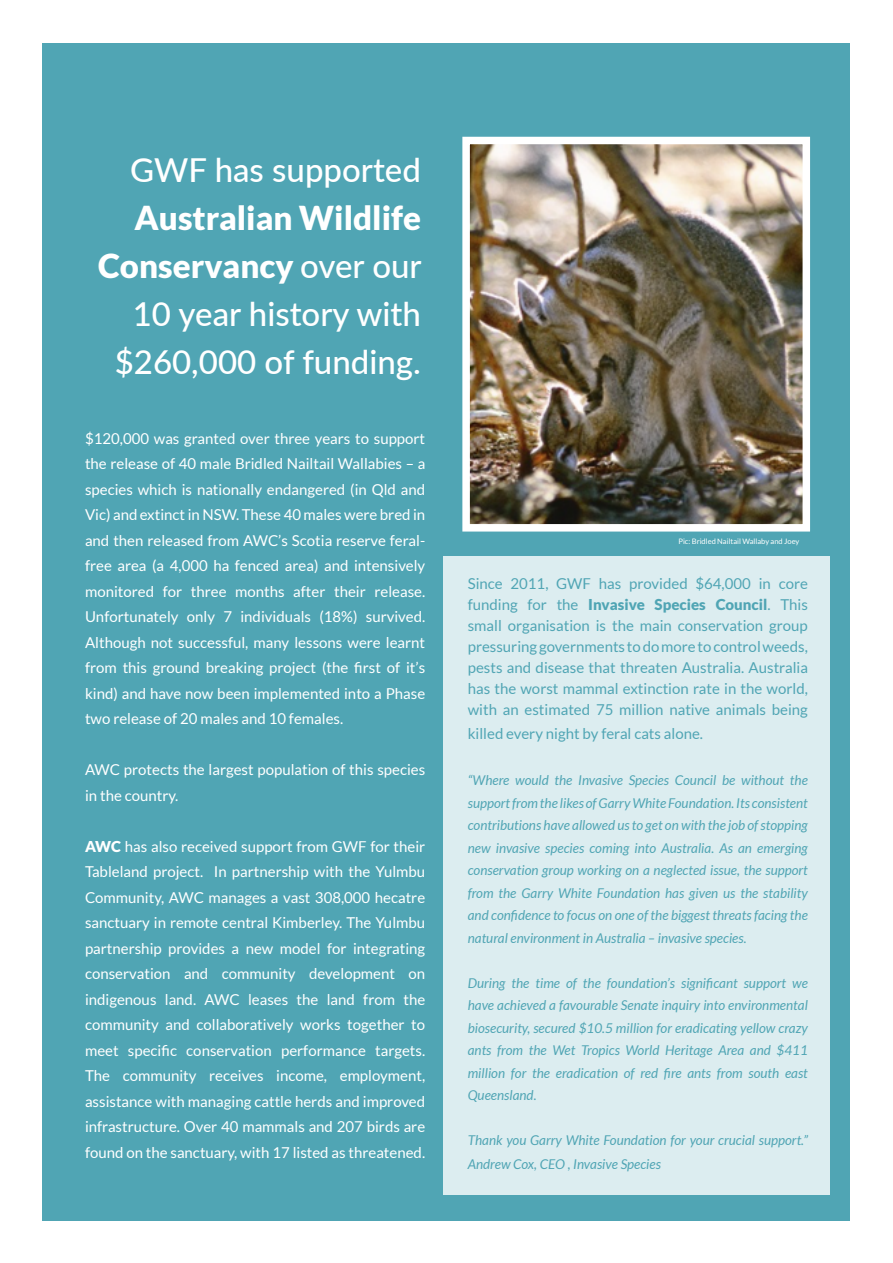
<style>
.page{position:relative;width:893px;height:1263px;background:#fff}
.page>*{position:absolute;margin:0;border:0;box-sizing:border-box;transform-origin:0 0}
.t1{font:500 33px/48px "Lato";color:#fff;text-align:right}
.t2{font:15px/25.5px "Lato";color:#fff;text-align:justify}
.t3{font:15px/21px "Lato";color:#50a5b4;text-align:justify}
.t4{font:italic 13.5px/22.5px "Lato";color:#50a5b4;text-align:justify}
.t5{font:7.5px "Lato";color:#fff}
.s1{font-weight:900}
</style>
<div class="page">
<div style="left:43px;top:43px;width:807px;height:1177px;background:#50a5b4"></div>
<div style="left:443px;top:556px;width:387px;height:638px;background:#dcedf0"></div>
<img style="left:471px;top:146px;width:330px;height:376px">
<div style="left:462px;top:137px;width:348px;height:394px;border:8px solid #fff"></div>
<p class="t1" style="left:98px;top:144px;width:325px">GWF has supported<br><span class="s1">Australian Wildlife<br>Conservancy</span> over our<br>10 year history with $260,000 of funding.</p>
<p class="t2" style="left:85px;top:425px;width:342px">$120,000 was granted over three years to support the release of 40 male Bridled Nailtail Wallabies – a species which is nationally endangered (in Qld and Vic) and extinct in NSW. These 40 males were bred in and then released from AWC’s Scotia reserve feral&shy;free area (a 4,000 ha fenced area) and intensively monitored for three months after their release.<br>Unfortunately only 7 individuals (18%) survived.<br>Although not successful, many lessons were learnt from this ground breaking project (the first of it’s kind) and have now been implemented into a Phase two release of 20 males and 10 females.</p>
<p class="t2" style="left:85px;top:757px;width:342px">AWC protects the largest population of this species in the country.</p>
<p class="t2" style="left:85px;top:833px;width:342px"><span class="s1">AWC</span> has also received support from GWF for their Tableland project. In partnership with the Yulmbu Community, AWC manages a vast 308,000 hecatre sanctuary in remote central Kimberley. The Yulmbu partnership provides a new model for integrating conservation and community development on indigenous land. AWC leases the land from the community and collaboratively works together to meet specific conservation performance targets.<br>The community receives income, employment, assistance with managing cattle herds and improved infrastructure. Over 40 mammals and 207 birds are found on the sanctuary, with 17 listed as threatened.</p>
<p class="t5" style="left:678px;top:537px;width:122px">Pic: Bridled Nailtail Wallaby and Joey</p>
<p class="t3" style="left:468px;top:573px;width:342px">Since 2011, GWF has provided $64,000 in core funding for the <span class="s1">Invasive Species Council</span>. This small organisation is the main conservation group pressuring governments to do more to control weeds, pests and disease that threaten Australia. Australia has the worst mammal extinction rate in the world, with an estimated 75 million native animals being</p>
<p class="t3" style="left:468px;top:723px;width:237px">killed every night by feral cats alone.</p>
<p class="t4" style="left:468px;top:769px;width:342px">“Where would the Invasive Species Council be without the support from the likes of Garry White Foundation. Its consistent contributions have allowed us to get on with the job of stopping new invasive species coming into Australia. As an emerging conservation group working on a neglected issue, the support from the Garry White Foundation has given us the stability and confidence to focus on one of the biggest threats facing the natural environment in Australia – invasive species.</p>
<p class="t4" style="left:468px;top:972px;width:342px">During the time of the foundation’s significant support we have achieved a favourable Senate inquiry into environmental biosecurity, secured $10.5 million for eradicating yellow crazy ants from the Wet Tropics World Heritage Area and $411 million for the eradication of red fire ants from south east Queensland.</p>
<p class="t4" style="left:468px;top:1129px;width:342px;line-height:24px">Thank you Garry White Foundation for your crucial support.”<br>Andrew Cox, CEO , Invasive Species</p>
</div>
